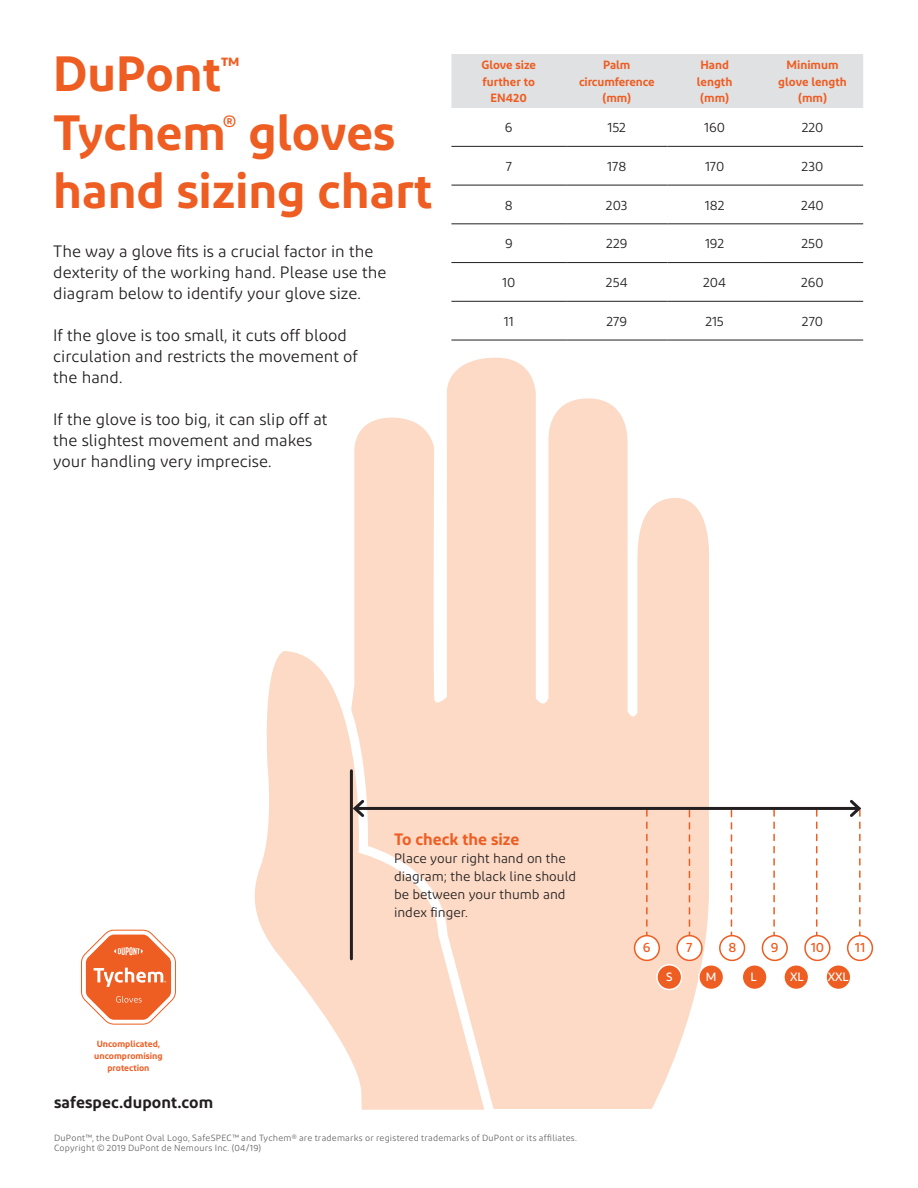
<style>
.page{position:relative;width:918px;height:1188px;background:#fff}
.page>*{position:absolute;margin:0;border:0;box-sizing:border-box;transform-origin:0 0}
.t1{font:600 49.5px/58.5px "Diodrum";color:#ee5d22}
.t2{font:16.5px/21px "Diodrum";color:#231f20}
.t3{font:600 16.5px "Diodrum";color:#231f20}
.t4{font:600 16.5px "Diodrum";color:#ee5d22}
.t5{font:13.5px/18px "Diodrum";color:#231f20}
.t6{font:500 13.5px "Diodrum";color:#ee5d22}
.t7{font:600 12px/16.5px "Diodrum";color:#ee5d22;text-align:center}
.t8{font:500 12px "Diodrum";color:#fff}
.t9{font:9px/10.5px "Diodrum";letter-spacing:.025em;color:#636366}
.t10{font:600 9px/12px "Diodrum";color:#ee5d22;text-align:center}
</style>
<div class="page">
<svg style="left:81px;top:929px;width:95px;height:96px"></svg>
<svg style="left:354px;top:358px;width:360px;height:751px;fill:#fcdac5"></svg>
<svg style="left:254px;top:635px;width:248px;height:475px"></svg>
<svg style="left:816px;top:810px;width:1px;height:125px"></svg>
<div style="left:804px;top:935px;width:27px;height:26px;border:2px solid #ee5d22;border-radius:50%"></div>
<svg style="left:773px;top:810px;width:2px;height:125px"></svg>
<div style="left:762px;top:935px;width:26px;height:26px;border:2px solid #ee5d22;border-radius:50%"></div>
<svg style="left:731px;top:811px;width:1px;height:124px"></svg>
<div style="left:719px;top:935px;width:26px;height:26px;border:2px solid #ee5d22;border-radius:50%"></div>
<svg style="left:689px;top:811px;width:1px;height:124px"></svg>
<div style="left:677px;top:936px;width:25px;height:24px;background:#fff;border-radius:50%"></div>
<div style="left:676px;top:935px;width:27px;height:26px;border:2px solid #ee5d22;border-radius:50%"></div>
<svg style="left:646px;top:810px;width:2px;height:125px"></svg>
<div style="left:635px;top:936px;width:24px;height:24px;background:#fff;border-radius:50%"></div>
<div style="left:634px;top:935px;width:26px;height:26px;border:2px solid #ee5d22;border-radius:50%"></div>
<div style="left:825px;top:964px;width:27px;height:26px;background:#ee5d22;border:2px solid #fff;border-radius:50%"></div>
<div style="left:783px;top:964px;width:26px;height:26px;background:#ee5d22;border:2px solid #fff;border-radius:50%"></div>
<div style="left:742px;top:964px;width:26px;height:26px;background:#ee5d22;border:2px solid #fff;border-radius:50%"></div>
<div style="left:698px;top:964px;width:26px;height:26px;background:#ee5d22;border:2px solid #fff;border-radius:50%"></div>
<div style="left:656px;top:964px;width:26px;height:26px;background:#ee5d22;border:2px solid #fff;border-radius:50%"></div>
<hr style="left:355px;top:807px;width:504px;height:3px;background:#231f20">
<svg style="left:353px;top:797px;width:14px;height:23px"></svg>
<svg style="left:847px;top:800px;width:15px;height:138px"></svg>
<div style="left:847px;top:935px;width:26px;height:26px;border:2px solid #ee5d22;border-radius:50%"></div>
<hr style="left:350px;top:771px;width:3px;height:188px;background:#231f20">
<div style="left:451px;top:54px;width:412px;height:54px;background:#e0e1e3"></div>
<hr style="left:451px;top:146px;width:115px;height:1px;background:#231f20">
<hr style="left:566px;top:146px;width:101px;height:1px;background:#231f20">
<hr style="left:667px;top:146px;width:95px;height:1px;background:#231f20">
<hr style="left:762px;top:146px;width:101px;height:1px;background:#231f20">
<hr style="left:451px;top:185px;width:115px;height:1px;background:#231f20">
<hr style="left:566px;top:185px;width:101px;height:1px;background:#231f20">
<hr style="left:667px;top:185px;width:95px;height:1px;background:#231f20">
<hr style="left:762px;top:185px;width:101px;height:1px;background:#231f20">
<hr style="left:451px;top:223px;width:115px;height:1px;background:#231f20">
<hr style="left:566px;top:223px;width:101px;height:1px;background:#231f20">
<hr style="left:667px;top:223px;width:95px;height:1px;background:#231f20">
<hr style="left:762px;top:223px;width:101px;height:1px;background:#231f20">
<hr style="left:451px;top:262px;width:115px;height:1px;background:#231f20">
<hr style="left:566px;top:262px;width:101px;height:1px;background:#231f20">
<hr style="left:667px;top:262px;width:95px;height:1px;background:#231f20">
<hr style="left:762px;top:262px;width:101px;height:1px;background:#231f20">
<hr style="left:451px;top:301px;width:115px;height:1px;background:#231f20">
<hr style="left:566px;top:301px;width:101px;height:1px;background:#231f20">
<hr style="left:667px;top:301px;width:95px;height:1px;background:#231f20">
<hr style="left:762px;top:301px;width:101px;height:1px;background:#231f20">
<hr style="left:451px;top:340px;width:115px;height:1px;background:#231f20">
<hr style="left:566px;top:340px;width:101px;height:1px;background:#231f20">
<hr style="left:667px;top:340px;width:95px;height:1px;background:#231f20">
<hr style="left:762px;top:340px;width:101px;height:1px;background:#231f20">
<h1 class="t1" style="left:53px;top:43px;width:381px">DuPont<sup>™<br></sup>Tychem<sup>®</sup> gloves hand sizing chart</h1>
<p class="t2" style="left:53px;top:240px;width:335px">The way a glove fits is a crucial factor in the dexterity of the working hand. Please use the diagram below to identify your glove size.</p>
<p class="t2" style="left:53px;top:324px;width:306px">If the glove is too small, it cuts off blood circulation and restricts the movement of the hand.</p>
<p class="t2" style="left:53px;top:408px;width:276px">If the glove is too big, it can slip off at the slightest movement and makes your handling very imprecise.</p>
<p class="t7" style="left:481px;top:56px;width:56px">Glove size further to<br>EN420</p>
<p class="t7" style="left:579px;top:56px;width:77px">Palm circumference (mm)</p>
<p class="t7" style="left:697px;top:56px;width:37px;text-align:left">Hand length (mm)</p>
<p class="t7" style="left:778px;top:56px;width:70px">Minimum glove length (mm)</p>
<p class="t5" style="left:505px;top:118px;width:9px">6</p>
<p class="t5" style="left:608px;top:118px;width:20px">152</p>
<p class="t5" style="left:704px;top:118px;width:22px">160</p>
<p class="t5" style="left:802px;top:118px;width:23px">220</p>
<p class="t5" style="left:506px;top:157px;width:8px">7</p>
<p class="t5" style="left:607px;top:157px;width:20px">178</p>
<p class="t5" style="left:705px;top:157px;width:21px">170</p>
<p class="t5" style="left:802px;top:157px;width:23px">230</p>
<p class="t5" style="left:505px;top:196px;width:9px">8</p>
<p class="t5" style="left:606px;top:196px;width:23px">203</p>
<p class="t5" style="left:705px;top:196px;width:21px">182</p>
<p class="t5" style="left:801px;top:196px;width:24px">240</p>
<p class="t5" style="left:505px;top:234px;width:9px">9</p>
<p class="t5" style="left:606px;top:234px;width:23px">229</p>
<p class="t5" style="left:705px;top:234px;width:21px">192</p>
<p class="t5" style="left:802px;top:234px;width:23px">250</p>
<p class="t5" style="left:502px;top:273px;width:15px">10</p>
<p class="t5" style="left:606px;top:273px;width:23px">254</p>
<p class="t5" style="left:703px;top:273px;width:24px">204</p>
<p class="t5" style="left:801px;top:273px;width:24px">260</p>
<p class="t5" style="left:504px;top:312px;width:11px">11</p>
<p class="t5" style="left:607px;top:312px;width:22px">279</p>
<p class="t5" style="left:705px;top:312px;width:20px">215</p>
<p class="t5" style="left:802px;top:312px;width:23px">270</p>
<p class="t10" style="left:94px;top:1038px;width:70px">Uncomplicated, uncompromising protection</p>
<p class="t3" style="left:54px;top:1092px;width:161px">safespec.dupont.com</p>
<p class="t4" style="left:394px;top:828px;width:127px">To check the size</p>
<p class="t5" style="left:394px;top:849px;width:184px">Place your right hand on the diagram; the black line should be between your thumb and index finger.</p>
<p class="t9" style="left:54px;top:1132px;width:525px">DuPont™, the DuPont Oval Logo, SafeSPEC™ and Tychem® are trademarks or registered trademarks of DuPont or its affiliates.<br>Copyright © 2019 DuPont de Nemours Inc. (04/19)</p>
<p class="t6" style="left:643px;top:939px;width:9px">6</p>
<p class="t6" style="left:686px;top:939px;width:8px">7</p>
<p class="t6" style="left:729px;top:939px;width:10px">8</p>
<p class="t6" style="left:771px;top:939px;width:9px">9</p>
<p class="t6" style="left:811px;top:939px;width:15px">10</p>
<p class="t6" style="left:855px;top:939px;width:12px">11</p>
<p class="t8" style="left:666px;top:969px;width:8px">S</p>
<p class="t8" style="left:706px;top:969px;width:12px">M</p>
<p class="t8" style="left:751px;top:969px;width:8px">L</p>
<p class="t8" style="left:790px;top:969px;width:15px">XL</p>
<p class="t8" style="left:828px;top:969px;width:23px">XXL</p>
</div>
